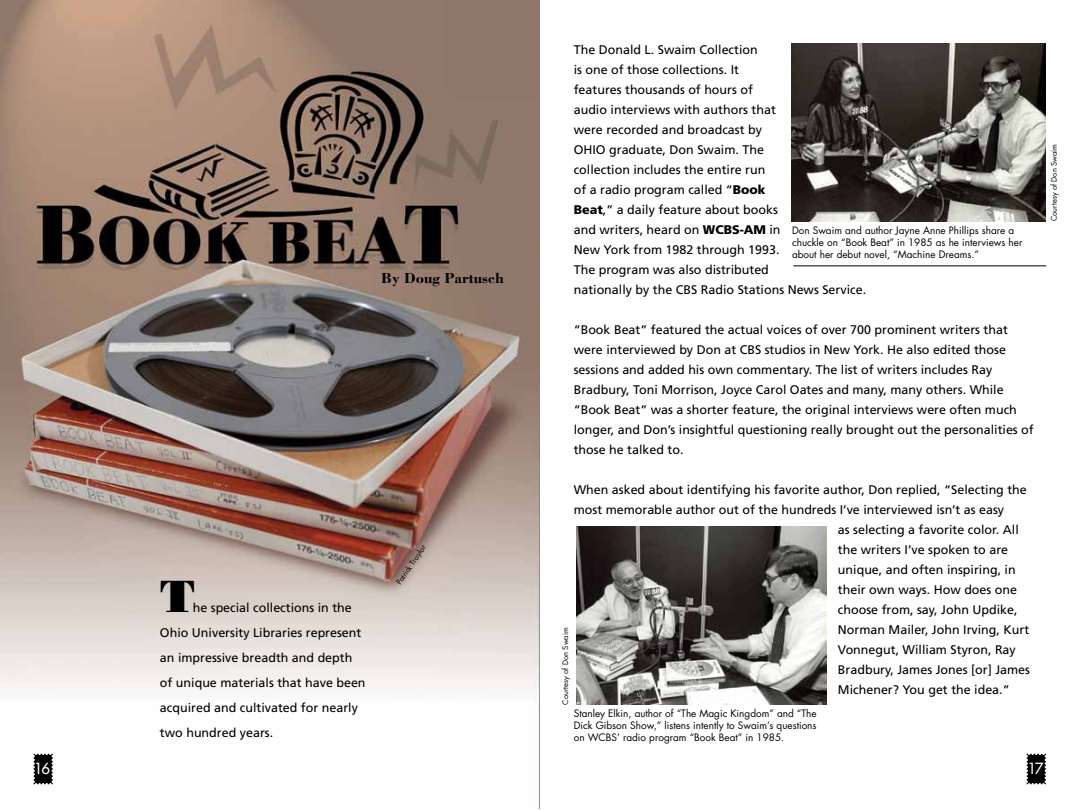
<style>
.page{position:relative;width:1080px;height:810px;background:#fff}
.page>*{position:absolute;margin:0;border:0;box-sizing:border-box;transform-origin:0 0}
.t1{font:45px "Bodoni Poster";color:#000}
.t2{font:700 15px "Bodoni";color:#000}
.t3{font:15px "Futura";color:#fff}
.t4{font:12.5px/20px "Frutiger";color:#000}
.t5{font:10px/12px "Futura";color:#000}
.t6{font:7.5px "Futura";color:#000}
.s1{font-weight:900}
</style>
<div class="page">
<img style="left:0;top:0;width:540px;height:809px">
<svg style="left:1027px;top:754px;width:19px;height:30px"></svg>
<svg style="left:34px;top:754px;width:19px;height:30px"></svg>
<img style="left:792px;top:44px;width:253px;height:178px">
<img style="left:576px;top:526px;width:251px;height:178px">
<hr style="left:793px;top:266px;width:253px;height:1px;background:#000">
<p class="t2" style="left:381px;top:269px;width:124px">By Doug Partusch</p>
<h1 class="t1" style="left:160px;top:569px;width:37px">T</h1>
<p class="t4" style="left:160px;top:595px;width:207px;line-height:25px;text-indent:33px">he special collections in the<br>Ohio University Libraries represent an impressive breadth and depth of unique materials that have been acquired and cultivated for nearly two hundred years.</p>
<p class="t6" style="left:394px;top:581px;width:48px;rotate:-56deg">Patrick Traylor</p>
<p class="t4" style="left:574px;top:39px;width:294px">The Donald L. Swaim Collection<br>is one of those collections. It<br>features thousands of hours of<br>audio interviews with authors that<br>were recorded and broadcast by<br>OHIO graduate, Don Swaim. The<br>collection includes the entire run<br>of a radio program called “<span class="s1">Book<br>Beat</span>,” a daily feature about books<br>and writers, heard on <span class="s1">WCBS-AM</span> in<br>New York from 1982 through 1993.<br>The program was also distributed<br>nationally by the CBS Radio Stations News Service.</p>
<p class="t4" style="left:574px;top:319px;width:462px">“Book Beat” featured the actual voices of over 700 prominent writers that were interviewed by Don at CBS studios in New York. He also edited those sessions and added his own commentary. The list of writers includes Ray Bradbury, Toni Morrison, Joyce Carol Oates and many, many others. While “Book Beat” was a shorter feature, the original interviews were often much longer, and Don’s insightful questioning really brought out the personalities of those he talked to.</p>
<p class="t4" style="left:574px;top:479px;width:455px">When asked about identifying his favorite author, Don replied, “Selecting the</p>
<p class="t4" style="left:574px;top:499px;width:432px">most memorable author out of the hundreds I’ve interviewed isn’t as easy</p>
<p class="t4" style="left:838px;top:519px;width:182px">as selecting a favorite color. All</p>
<p class="t4" style="left:838px;top:539px;width:172px">the writers I’ve spoken to are</p>
<p class="t4" style="left:838px;top:559px;width:179px">unique, and often inspiring, in</p>
<p class="t4" style="left:838px;top:579px;width:181px">their own ways. How does one</p>
<p class="t4" style="left:838px;top:599px;width:181px">choose from, say, John Updike,</p>
<p class="t4" style="left:838px;top:619px;width:193px">Norman Mailer, John Irving, Kurt</p>
<p class="t4" style="left:838px;top:639px;width:179px">Vonnegut, William Styron, Ray</p>
<p class="t4" style="left:838px;top:659px;width:194px">Bradbury, James Jones [or] James</p>
<p class="t4" style="left:838px;top:679px;width:173px">Michener? You get the idea.”</p>
<p class="t5" style="left:792px;top:224px;width:232px">Don Swaim and author Jayne Anne Phillips share a chuckle on “Book Beat” in 1985 as he interviews her about her debut novel, “Machine Dreams.”</p>
<p class="t6" style="left:560px;top:705px;width:78px;rotate:-90deg">Courtesy of Don Swaim</p>
<p class="t5" style="left:574px;top:708px;width:244px;text-align:justify">Stanley Elkin, author of “The Magic Kingdom” and “The Dick Gibson Show,” listens intently to Swaim’s questions on WCBS’ radio program “Book Beat” in 1985.</p>
<p class="t6" style="left:1049px;top:221px;width:78px;rotate:-90deg">Courtesy of Don Swaim</p>
<p class="t3" style="left:34px;top:759px;width:17px">16</p>
<p class="t3" style="left:1028px;top:759px;width:17px">17</p>
</div>
